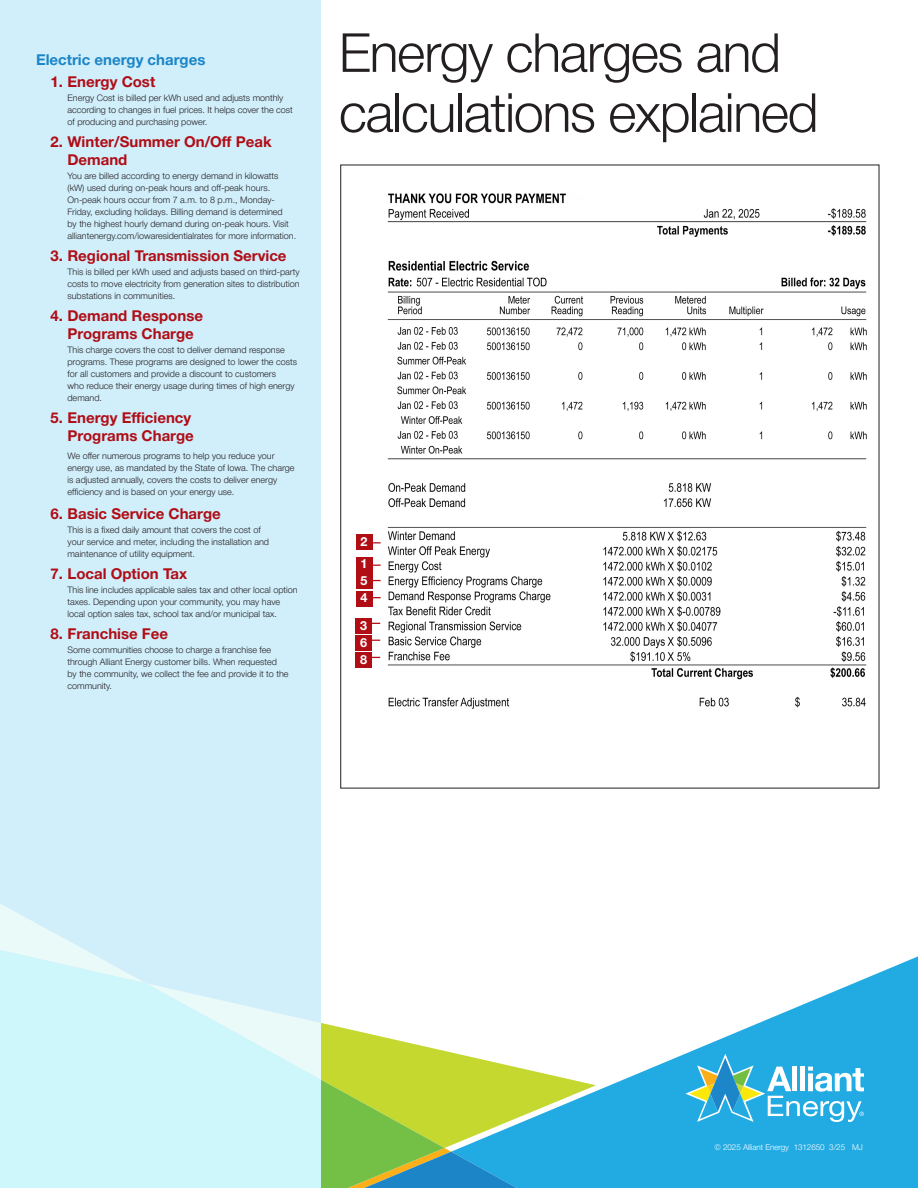
<style>
.page{position:relative;width:918px;height:1188px;background:#fff}
.page>*{position:absolute;margin:0;border:0;box-sizing:border-box;transform-origin:0 0}
.Copy{font:300 54px/60px "Helvetica Neue Cyr";letter-spacing:-.025em;color:#231f20}
.Heads{font:700 15px/18px "Helvetica Neue Cyr";color:#b00d15}
.Category_Heads{font:700 15px "Helvetica Neue Cyr";color:#1b85c7}
.Heads-2{font:700 12.6px "Helvetica Neue Cyr";color:#fff}
.Copy-2{font:300 9px/12px "Helvetica Neue Cyr";color:#231f20}
.Heads-3{font:300 9px/12px "Helvetica Neue Cyr";color:#231f20}
.t1{font:300 8.1px "Helvetica Neue Cyr";letter-spacing:-.01em;color:#fff}
</style>
<div class="page">
<svg style="left:554px;top:956px;width:364px;height:232px;fill:#22abe2"></svg>
<svg style="left:320px;top:886px;width:234px;height:302px"></svg>
<svg style="left:685px;top:1054px;width:179px;height:68px;background:#56bada"></svg>
<div style="left:0;top:0;width:320px;height:1188px;background:#d1eefb"></div>
<img style="left:374px;top:193px;width:493px;height:516px">
<div style="left:356px;top:618px;width:16px;height:15px;background:#b00d15"></div>
<div style="left:356px;top:635px;width:16px;height:15px;background:#b00d15"></div>
<div style="left:356px;top:652px;width:16px;height:16px;background:#b00d15"></div>
<div style="left:356px;top:535px;width:16px;height:15px;background:#b00d15"></div>
<div style="left:356px;top:574px;width:16px;height:15px;background:#b00d15"></div>
<div style="left:356px;top:557px;width:16px;height:15px;background:#b00d15"></div>
<div style="left:356px;top:591px;width:16px;height:15px;background:#b00d15"></div>
<p class="Category_Heads" style="left:36px;top:51px;width:171px">Electric energy charges</p>
<p class="Heads" style="left:50px;top:73px;width:106px">1. Energy Cost</p>
<p class="Copy-2" style="left:68px;top:92px;width:227px">Energy Cost is billed per kWh used and adjusts monthly according to changes in fuel prices. It helps cover the cost of producing and purchasing power.</p>
<p class="Heads" style="left:68px;top:133px;width:206px;text-indent:-17px">2. Winter/Summer On/Off Peak<br>Demand</p>
<p class="Copy-2" style="left:68px;top:170px;width:230px">You are billed according to energy demand in kilowatts (kW) used during on-peak hours and off-peak hours.<br>On-peak hours occur from 7 a.m. to 8 p.m., Monday-Friday, excluding holidays. Billing demand is determined<br>by the highest hourly demand during on-peak hours. Visit alliantenergy.com/iowaresidentialrates for more information.</p>
<p class="Heads" style="left:50px;top:247px;width:238px">3. Regional Transmission Service</p>
<p class="Copy-2" style="left:68px;top:266px;width:234px;text-align:justify">This is billed per kWh used and adjusts based on third-party costs to move electricity from generation sites to distribution substations in communities.</p>
<p class="Heads" style="left:50px;top:307px;width:154px;text-align:center">4. Demand Response<br>Programs Charge</p>
<p class="Copy-2" style="left:68px;top:344px;width:231px">This charge covers the cost to deliver demand response programs. These programs are designed to lower the costs for all customers and provide a discount to customers<br>who reduce their energy usage during times of high energy demand.</p>
<p class="Heads" style="left:50px;top:409px;width:145px;text-align:right">5. Energy Efficiency<br>Programs Charge</p>
<p class="Heads-3" style="left:68px;top:450px;width:229px">We offer numerous programs to help you reduce your energy use, as mandated by the State of Iowa. The charge is adjusted annually, covers the costs to deliver energy efficiency and is based on your energy use.</p>
<p class="Heads" style="left:50px;top:505px;width:172px">6. Basic Service Charge</p>
<p class="Copy-2" style="left:68px;top:524px;width:203px">This is a fixed daily amount that covers the cost of your service and meter, including the installation and maintenance of utility equipment.</p>
<p class="Heads" style="left:50px;top:565px;width:138px">7. Local Option Tax</p>
<p class="Copy-2" style="left:68px;top:584px;width:232px">This line includes applicable sales tax and other local option taxes. Depending upon your community, you may have local option sales tax, school tax and/or municipal tax.</p>
<p class="Heads" style="left:50px;top:625px;width:119px">8. Franchise Fee</p>
<p class="Copy-2" style="left:68px;top:644px;width:223px">Some communities choose to charge a franchise fee through Alliant Energy customer bills. When requested<br>by the community, we collect the fee and provide it to the community.</p>
<p class="Copy" style="left:339px;top:23px;width:481px">Energy charges and calculations explained</p>
<p class="Heads-2" style="left:361px;top:535px;width:9px">2</p>
<p class="Heads-2" style="left:361px;top:574px;width:9px">5</p>
<p class="Heads-2" style="left:361px;top:557px;width:9px">1</p>
<p class="Heads-2" style="left:361px;top:591px;width:9px">4</p>
<p class="Heads-2" style="left:360px;top:618px;width:9px">3</p>
<p class="Heads-2" style="left:360px;top:635px;width:9px">6</p>
<p class="Heads-2" style="left:360px;top:653px;width:9px">8</p>
<p class="t1" style="left:714px;top:1143px;width:150px">© 2025 Alliant Energy 1312650 3/25 MJ</p>
</div>
